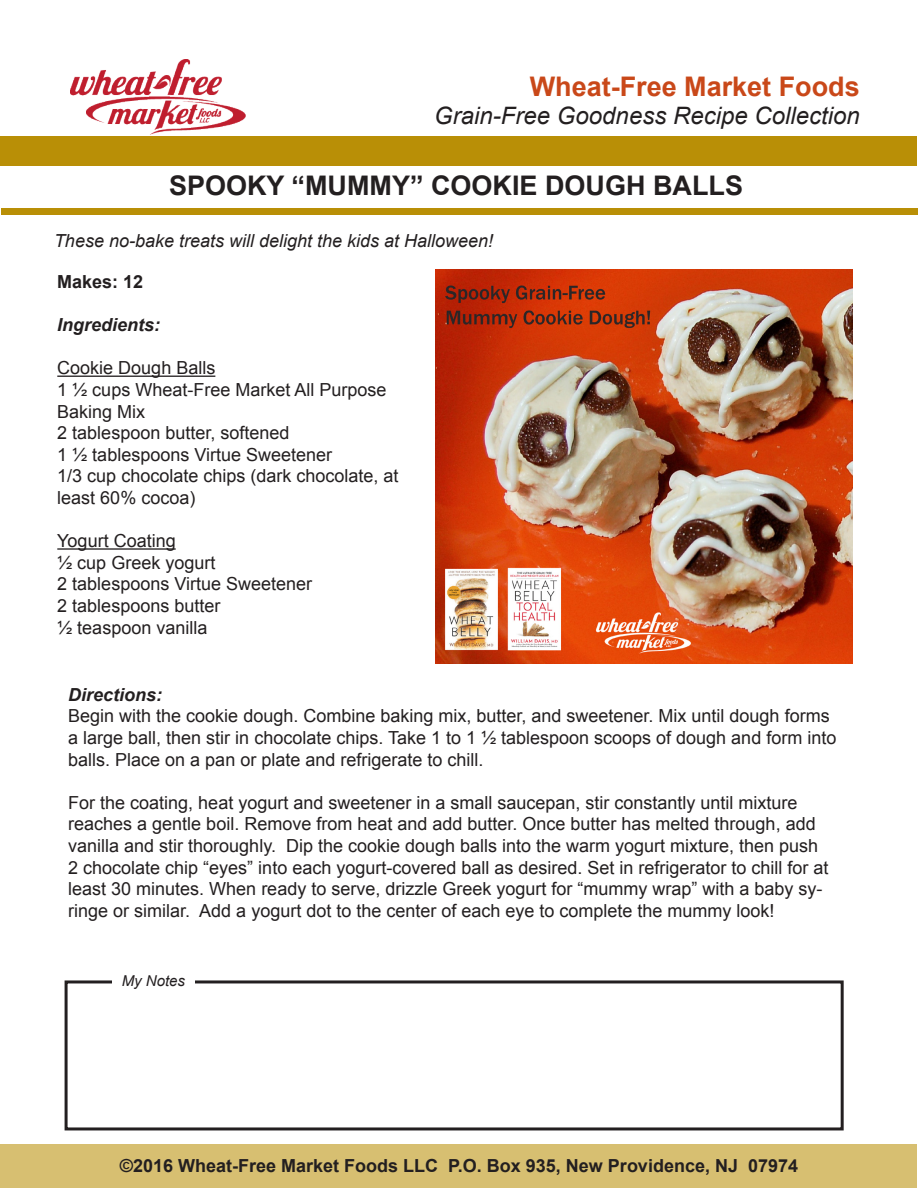
<style>
.page{position:relative;width:918px;height:1188px;background:#fff}
.page>*{position:absolute;margin:0;border:0;box-sizing:border-box;transform-origin:0 0}
.t1{font:700 27px "Arial";color:#231f20}
.t2{font:700 27px "Arial";color:#c94819}
.t3{font:italic 24px "Arial";color:#231f20}
.t4{font:18px/21.6px "Arial";color:#231f20}
.t5{font:700 18px "Arial";color:#231f20}
.t6{font:italic 18px "Arial";color:#231f20}
.t7{font:italic 700 18px "Arial";color:#231f20}
.t8{font:italic 15px "Arial";color:#231f20}
</style>
<div class="page">
<div style="left:1px;top:136px;width:916px;height:30px;background:#b98f06"></div>
<img style="left:435px;top:270px;width:418px;height:393px">
<img style="left:70px;top:59px;width:175px;height:76px">
<hr style="left:57px;top:376px;width:158px;height:1px;background:#231f20">
<hr style="left:57px;top:548px;width:119px;height:2px;background:#231f20">
<div style="left:1px;top:1144px;width:916px;height:44px;background:#d7bf71"></div>
<div style="left:2px;top:208px;width:916px;height:6px;background:#b98f06"></div>
<div style="left:65px;top:980px;width:779px;height:150px;border:3px solid #231f20"></div>
<div style="left:113px;top:966px;width:82px;height:29px;background:#fff"></div>
<p class="t2" style="left:530px;top:67px;width:332px">Wheat-Free Market Foods</p>
<p class="t3" style="left:434px;top:100px;width:427px">Grain-Free Goodness Recipe Collection</p>
<p class="t1" style="left:169px;top:166px;width:576px">SPOOKY “MUMMY” COOKIE DOUGH BALLS</p>
<p class="t6" style="left:54px;top:229px;width:441px">These no-bake treats will delight the kids at Halloween!</p>
<p class="t5" style="left:57px;top:269px;width:88px">Makes: 12</p>
<p class="t7" style="left:57px;top:313px;width:105px">Ingredients:</p>
<p class="t4" style="left:57px;top:357px;width:160px">Cookie Dough Balls</p>
<p class="t4" style="left:57px;top:379px;width:331px">1 ½ cups Wheat-Free Market All Purpose<br>Baking Mix</p>
<p class="t4" style="left:57px;top:422px;width:234px">2 tablespoon butter, softened</p>
<p class="t4" style="left:57px;top:443px;width:276px">1 ½ tablespoons Virtue Sweetener</p>
<p class="t4" style="left:57px;top:465px;width:343px">1/3 cup chocolate chips (dark chocolate, at least 60% cocoa)</p>
<p class="t4" style="left:57px;top:530px;width:120px">Yogurt Coating</p>
<p class="t4" style="left:57px;top:551px;width:160px">½ cup Greek yogurt</p>
<p class="t4" style="left:57px;top:573px;width:256px">2 tablespoons Virtue Sweetener</p>
<p class="t4" style="left:57px;top:595px;width:165px">2 tablespoons butter</p>
<p class="t4" style="left:57px;top:616px;width:152px">½ teaspoon vanilla</p>
<p class="t7" style="left:68px;top:682px;width:96px">Directions:</p>
<p class="t4" style="left:68px;top:705px;width:770px">Begin with the cookie dough. Combine baking mix, butter, and sweetener. Mix until dough forms a large ball, then stir in chocolate chips. Take 1 to 1 ½ tablespoon scoops of dough and form into balls. Place on a pan or plate and refrigerate to chill.</p>
<p class="t4" style="left:68px;top:791px;width:762px">For the coating, heat yogurt and sweetener in a small saucepan, stir constantly until mixture reaches a gentle boil. Remove from heat and add butter. Once butter has melted through, add vanilla and stir thoroughly. Dip the cookie dough balls into the warm yogurt mixture, then push 2 chocolate chip “eyes” into each yogurt-covered ball as desired. Set in refrigerator to chill for at least 30 minutes. When ready to serve, drizzle Greek yogurt for “mummy wrap” with a baby sy&shy;ringe or similar. Add a yogurt dot to the center of each eye to complete the mummy look!</p>
<p class="t8" style="left:122px;top:971px;width:65px">My Notes</p>
<p class="t5" style="left:120px;top:1153px;width:680px">©2016 Wheat-Free Market Foods LLC P.O. Box 935, New Providence, NJ 07974</p>
</div>
